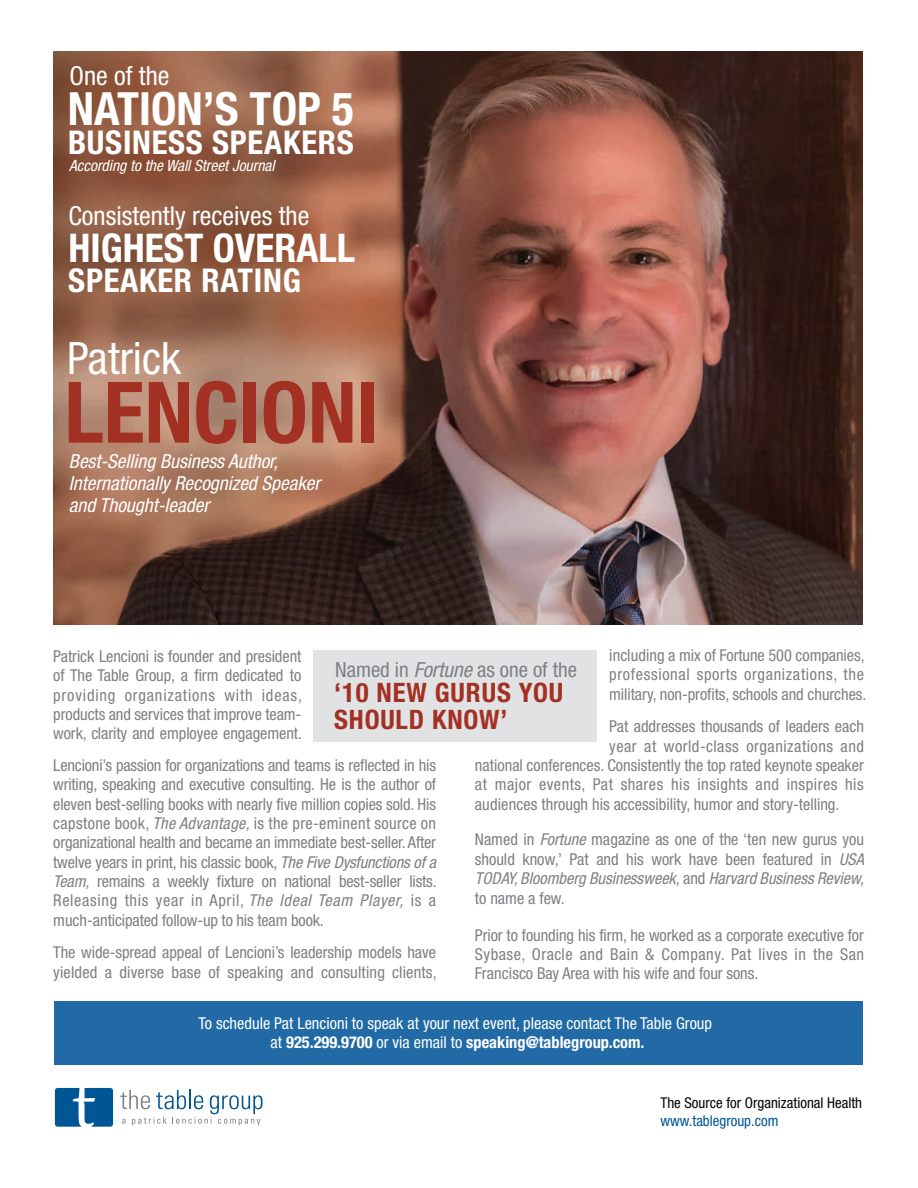
<style>
.page{position:relative;width:918px;height:1188px;background:#fff}
.page>*{position:absolute;margin:0;border:0;box-sizing:border-box;transform-origin:0 0}
.t1{font:700 condensed 84.9px "Helvetica Neue";color:#a33123}
.t2{font:700 condensed 45.9px "Helvetica Neue";color:#fff}
.t3{font:condensed 44.7px "Helvetica Neue";color:#fff}
.t4{font:700 condensed 39.6px "Helvetica Neue";color:#fff}
.t5{font:700 condensed 32.7px "Helvetica Neue";letter-spacing:.02em;color:#fff}
.t6{font:700 condensed 26.85px/26.8px "Helvetica Neue";letter-spacing:.03em;color:#a33123}
.t7{font:condensed 26.25px "Helvetica Neue";color:#fff}
.t8{font:condensed 20.85px "Helvetica Neue";color:#7e8083}
.t9{font:italic condensed 19.35px/22.4px "Helvetica Neue";color:#fff}
.t10{font:condensed 16.5px "Helvetica Neue";letter-spacing:.01em;color:#7e8083}
.t11{font:condensed 16.35px/19.4px "Helvetica Neue";color:#7e8083;text-align:justify}
.t12{font:condensed 16.35px/19.4px "Helvetica Neue";color:#fff;text-align:center}
.t13{font:condensed 16.35px "Helvetica Neue";letter-spacing:.03em;color:#7e8083}
.t14{font:italic condensed 15.6px "Helvetica Neue";color:#fff}
.t15{font:condensed 14.85px "Helvetica Neue";color:#050504}
.t16{font:condensed 14.85px "Helvetica Neue";color:#005595}
.s1{font-style:italic}
.s2{font-weight:700}
</style>
<div class="page">
<img style="left:54px;top:52px;width:808px;height:573px">
<svg style="left:120px;top:1090px;width:142px;height:35px"></svg>
<svg style="left:55px;top:1088px;width:58px;height:39px;background:#246da4"></svg>
<div style="left:54px;top:1001px;width:809px;height:64px;background:#216aa5"></div>
<div style="left:313px;top:650px;width:284px;height:92px;background:#e1e2e4"></div>
<h3 class="t7" style="left:70px;top:60px;width:101px">One of the</h3>
<h2 class="t2" style="left:68px;top:81px;width:288px">NATION’S TOP 5</h2>
<h3 class="t5" style="left:68px;top:122px;width:287px">BUSINESS SPEAKERS</h3>
<p class="t14" style="left:69px;top:157px;width:207px">According to the Wall Street Journal</p>
<h3 class="t7" style="left:68px;top:200px;width:242px">Consistently receives the</h3>
<h3 class="t4" style="left:69px;top:224px;width:288px">HIGHEST OVERALL</h3>
<h3 class="t5" style="left:68px;top:260px;width:234px">SPEAKER RATING</h3>
<h3 class="t3" style="left:67px;top:333px;width:115px">Patrick</h3>
<h1 class="t1" style="left:64px;top:361px;width:316px">LENCIONI</h1>
<p class="t9" style="left:69px;top:449px;width:253px">Best-Selling Business Author,<br>Internationally Recognized Speaker and Thought-leader</p>
<p class="t11" style="left:609px;top:645px;width:259px;text-align:left">including a mix of Fortune 500 companies, professional sports organizations, the military, non-profits, schools and churches.</p>
<p class="t11" style="left:609px;top:717px;width:256px">Pat addresses thousands of leaders each</p>
<p class="t13" style="left:609px;top:736px;width:256px">year at world-class organizations and</p>
<p class="t11" style="left:475px;top:755px;width:391px">national conferences. Consistently the top rated keynote speaker</p>
<p class="t13" style="left:475px;top:775px;width:390px">at major events, Pat shares his insights and inspires his</p>
<p class="t11" style="left:475px;top:794px;width:366px">audiences through his accessibility, humor and story-telling.</p>
<p class="t11" style="left:475px;top:830px;width:391px">Named in <span class="s1">Fortune</span> magazine as one of the ‘ten new gurus you should know,’ Pat and his work have been featured in <span class="s1">USA TODAY, Bloomberg Businessweek,</span> and <span class="s1">Harvard Business Review, </span>to name a few.</p>
<p class="t11" style="left:475px;top:925px;width:391px">Prior to founding his firm, he worked as a corporate executive for Sybase, Oracle and Bain &amp; Company. Pat lives in the San Francisco Bay Area with his wife and four sons.</p>
<p class="t12" style="left:198px;top:1013px;width:515px">To schedule Pat Lencioni to speak at your next event, please contact The Table Group at <span class="s2">925.299.9700</span> or via email to <span class="s2">speaking@tablegroup.com.</span></p>
<p class="t11" style="left:53px;top:646px;width:250px">Patrick Lencioni is founder and president of The Table Group, a firm dedicated to providing organizations with ideas, products and services that improve team&shy;work, clarity and employee engagement.</p>
<p class="t11" style="left:53px;top:755px;width:385px">Lencioni’s passion for organizations and teams is reflected in his writing, speaking and executive consulting. He is the author of eleven best-selling books with nearly five million copies sold. His capstone book, <span class="s1">The Advantage,</span> is the pre-eminent source on organizational health and became an immediate best-seller. After twelve years in print, his classic book, <span class="s1">The Five Dysfunctions of a Team,</span> remains a weekly fixture on national best-seller lists.<br>Releasing this year in April, <span class="s1">The Ideal Team Player,</span> is a much-anticipated follow-up to his team book.</p>
<p class="t11" style="left:53px;top:943px;width:384px">The wide-spread appeal of Lencioni’s leadership models have</p>
<p class="t10" style="left:53px;top:963px;width:385px">yielded a diverse base of speaking and consulting clients,</p>
<p class="t8" style="left:335px;top:657px;width:243px">Named in <span class="s1">Fortune</span> as one of the</p>
<h3 class="t6" style="left:334px;top:679px;width:231px">‘10 NEW GURUS YOU<br>SHOULD KNOW’</h3>
<p class="t15" style="left:661px;top:1094px;width:203px">The Source for Organizational Health</p>
<p class="t16" style="left:661px;top:1112px;width:119px">www.tablegroup.com</p>
</div>
